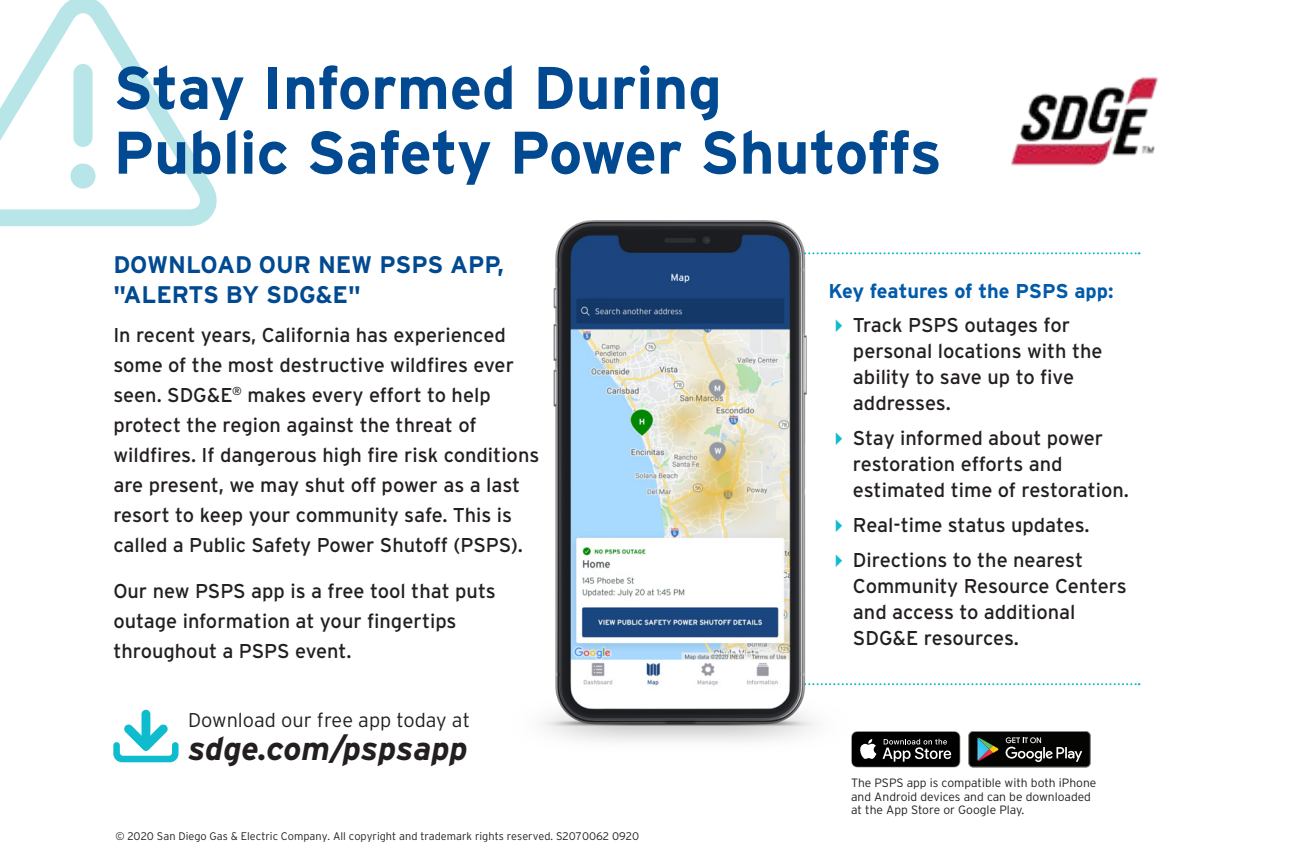
<style>
.page{position:relative;width:1296px;height:864px;background:#fff}
.page>*{position:absolute;margin:0;border:0;box-sizing:border-box;transform-origin:0 0}
.t1{font:700 60px/64.8px "Interstate";color:#014a91}
.t2{font:italic 700 32.6px "Interstate";color:#231f20}
.t3{font:700 24px/29.8px "Interstate";color:#014a91}
.List_Paragraph{font:20px/30px "Interstate";color:#231f20}
.t4{font:700 20px "Interstate";letter-spacing:-.01em;color:#015aaa}
.t5{font:300 19.8px "Interstate";color:#231f20}
.t6{font:300 12px/13.6px "Interstate";color:#231f20}
.t7{font:300 11px "Interstate";color:#231f20}
.s1{color:#0fbcce}
</style>
<div class="page">
<svg style="left:0;top:0;width:217px;height:226px"></svg>
<div style="left:73px;top:64px;width:20px;height:83px;background:#b7e5e8;border-radius:10px"></div>
<div style="left:70px;top:164px;width:26px;height:25px;background:#b7e5e8;border-radius:50%"></div>
<svg style="left:851px;top:731px;width:109px;height:37px;background:#343434"></svg>
<svg style="left:968px;top:731px;width:123px;height:36px;background:#2b2e2b"></svg>
<svg style="left:113px;top:710px;width:66px;height:52px"></svg>
<svg style="left:850px;top:252px;width:290px;height:2px"></svg>
<svg style="left:850px;top:683px;width:290px;height:2px"></svg>
<img style="left:543px;top:221px;width:305px;height:521px">
<img style="left:1011px;top:77px;width:147px;height:89px">
<p class="t1" style="left:113px;top:55px;width:830px">Stay Informed During<br>Public Safety Power Shutoffs</p>
<p class="t3" style="left:113px;top:249px;width:392px">DOWNLOAD OUR NEW PSPS APP, "ALERTS BY SDG&amp;E"</p>
<p class="List_Paragraph" style="left:113px;top:319px;width:428px">In recent years, California has experienced some of the most destructive wildfires ever seen. SDG&amp;E<sup>®</sup> makes every effort to help protect the region against the threat of wildfires. If dangerous high fire risk conditions are present, we may shut off power as a last resort to keep your community safe. This is called a Public Safety Power Shutoff (PSPS).</p>
<p class="List_Paragraph" style="left:113px;top:575px;width:384px">Our new PSPS app is a free tool that puts outage information at your fingertips throughout a PSPS event.</p>
<p class="t5" style="left:188px;top:709px;width:283px">Download our free app today at</p>
<p class="t2" style="left:188px;top:730px;width:281px">sdge.com/pspsapp</p>
<p class="t7" style="left:115px;top:830px;width:525px">© 2020 San Diego Gas &amp; Electric Company. All copyright and trademark rights reserved. S2070062 0920</p>
<p class="t4" style="left:829px;top:280px;width:286px">Key features of the PSPS app:</p>
<p class="List_Paragraph" style="left:853px;top:312px;width:251px;line-height:26px;text-indent:-24px"><span class="s1">✔</span> Track PSPS outages for personal locations with the ability to save up to five addresses.</p>
<p class="List_Paragraph" style="left:853px;top:425px;width:278px;line-height:26px;text-indent:-24px"><span class="s1">✔</span> Stay informed about power restoration efforts and estimated time of restoration.</p>
<p class="List_Paragraph" style="left:829px;top:510px;width:263px"><span class="s1">✔</span> Real-time status updates.</p>
<p class="List_Paragraph" style="left:853px;top:547px;width:275px;line-height:26px;text-indent:-24px"><span class="s1">✔</span> Directions to the nearest<br>Community Resource Centers and access to additional<br>SDG&amp;E resources.</p>
<p class="t6" style="left:851px;top:776px;width:247px">The PSPS app is compatible with both iPhone and Android devices and can be downloaded at the App Store or Google Play.</p>
</div>
